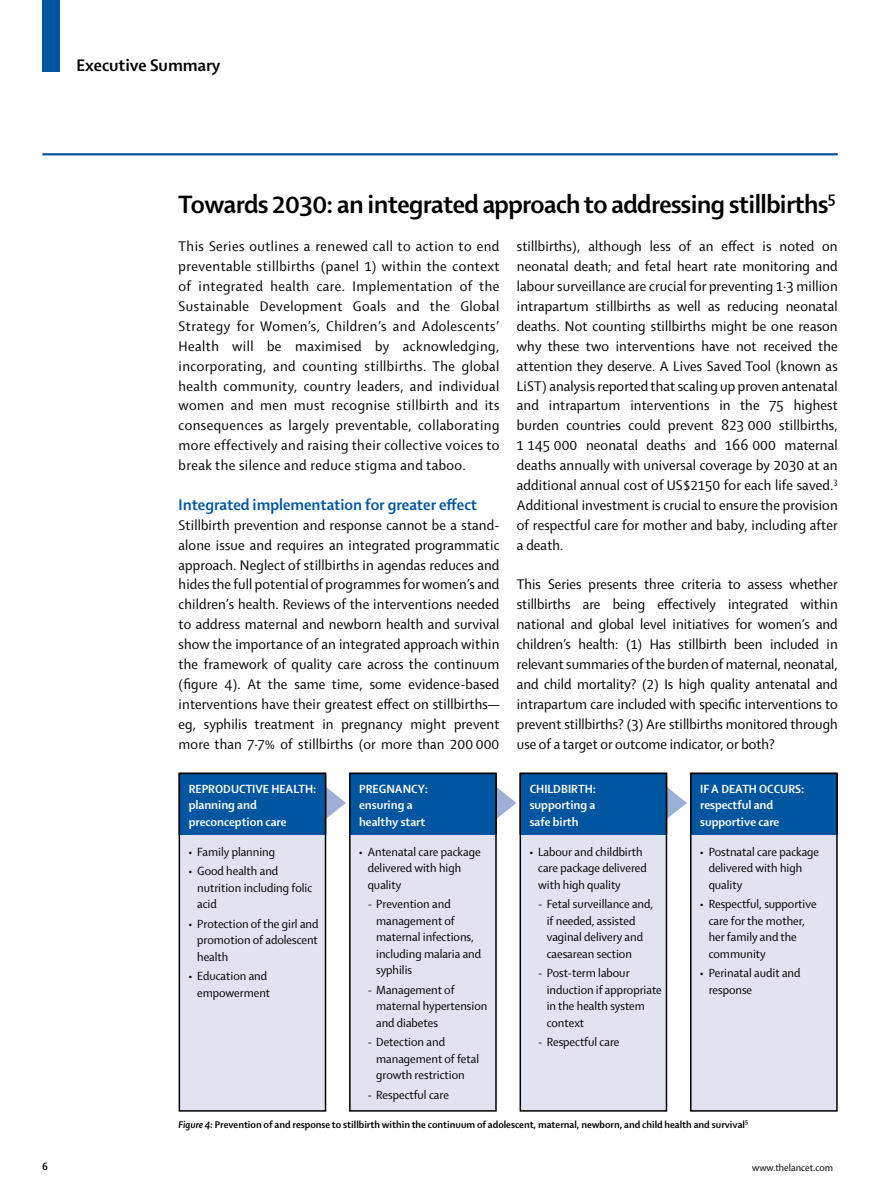
<style>
.page{position:relative;width:893px;height:1200px;background:#fff}
.page>*{position:absolute;margin:0;border:0;box-sizing:border-box;transform-origin:0 0}
.t1{font:700 27px "Shaker 2 Lancet";letter-spacing:-.02em;color:#000}
.t2{font:700 18px "Shaker 2 Lancet";color:#000}
.t3{font:700 16.5px "Shaker 2 Lancet";color:#0055a0}
.t4{font:15px/19.8px "Shaker 2 Lancet";letter-spacing:.01em;color:#000;text-align:justify}
.t5{font:12.75px/16.5px "Shaker 2 Lancet";color:#000}
.t6{font:700 12.75px/16.5px "Shaker 2 Lancet";color:#fff}
.t7{font:700 10.5px "Shaker 2 Lancet";color:#000}
.t8{font:10.5px "Shaker 2 Lancet";color:#000}
.s1{font-family:"Myriad Pro";font-size:11.7px}
.s2{font-style:italic}
</style>
<div class="page">
<hr style="left:42px;top:153px;width:796px;height:2px;background:#0055a0">
<div style="left:43px;top:0;width:17px;height:71px;background:#0055a0"></div>
<svg style="left:327px;top:788px;width:19px;height:30px"></svg>
<svg style="left:497px;top:787px;width:19px;height:31px"></svg>
<svg style="left:668px;top:788px;width:19px;height:30px"></svg>
<div style="left:178px;top:772px;width:149px;height:340px;background:#e1e3f1"></div>
<div style="left:179px;top:773px;width:146px;height:61px;background:#0055a0"></div>
<div style="left:179px;top:772px;width:147px;height:63px;border:2px solid #000"></div>
<div style="left:519px;top:772px;width:149px;height:340px;background:#e1e3f1"></div>
<div style="left:520px;top:773px;width:146px;height:61px;background:#0055a0"></div>
<div style="left:520px;top:772px;width:147px;height:63px;border:2px solid #000"></div>
<div style="left:349px;top:835px;width:148px;height:277px;background:#e1e3f1"></div>
<div style="left:350px;top:773px;width:146px;height:61px;background:#0055a0"></div>
<div style="left:349px;top:772px;width:148px;height:63px;border:2px solid #000"></div>
<div style="left:690px;top:835px;width:148px;height:277px;background:#e1e3f1"></div>
<div style="left:691px;top:773px;width:146px;height:61px;background:#0055a0"></div>
<div style="left:690px;top:772px;width:148px;height:63px;border:2px solid #000"></div>
<p class="t2" style="left:77px;top:54px;width:145px">Executive Summary</p>
<h1 class="t1" style="left:179px;top:186px;width:659px">Towards 2030: an integrated approach to addressing stillbirths<sup>5</sup></h1>
<p class="t4" style="left:179px;top:236px;width:322px">This Series outlines a renewed call to action to end preventable stillbirths (panel 1) within the context of integrated health care. Implementation of the Sustainable Development Goals and the Global Strategy for Women’s, Children’s and Adolescents’ Health will be maximised by acknowledging, incorporating, and counting stillbirths. The global health community, country leaders, and individual women and men must recognise stillbirth and its consequences as largely preventable, collaborating more effectively and raising their collective voices to break the silence and reduce stigma and taboo.</p>
<p class="t3" style="left:179px;top:493px;width:300px">Integrated implementation for greater effect</p>
<p class="t4" style="left:179px;top:514px;width:322px">Stillbirth prevention and response cannot be a stand&shy;alone issue and requires an integrated programmatic approach. Neglect of stillbirths in agendas reduces and hides the full potential of programmes for women’s and children’s health. Reviews of the interventions needed to address maternal and newborn health and survival show the importance of an integrated approach within the framework of quality care across the continuum (figure 4). At the same time, some evidence-based interventions have their greatest effect on stillbirths— eg, syphilis treatment in pregnancy might prevent more than 7.7% of stillbirths (or more than 200 000</p>
<p class="t6" style="left:189px;top:779px;width:129px">REPRODUCTIVE HEALTH: planning and preconception care</p>
<p class="t5" style="left:189px;top:842px;width:88px"><span class="s1">•</span> Family planning</p>
<p class="t5" style="left:197px;top:862px;width:117px;text-indent:-9px"><span class="s1">•</span> Good health and nutrition including folic acid</p>
<p class="t5" style="left:197px;top:914px;width:123px;text-align:justify;text-indent:-9px"><span class="s1">•</span> Protection of the girl and promotion of adolescent health</p>
<p class="t5" style="left:189px;top:967px;width:83px;text-align:right"><span class="s1">•</span> Education and empowerment</p>
<p class="t4" style="left:517px;top:236px;width:322px">stillbirths), although less of an effect is noted on neonatal death; and fetal heart rate monitoring and labour surveillance are crucial for preventing 1.3 million intrapartum stillbirths as well as reducing neonatal deaths. Not counting stillbirths might be one reason why these two interventions have not received the attention they deserve. A Lives Saved Tool (known as LiST) analysis reported that scaling up proven antenatal and intrapartum interventions in the 75 highest burden countries could prevent 823 000 stillbirths, 1 145 000 neonatal deaths and 166 000 maternal deaths annually with universal coverage by 2030 at an additional annual cost of US$2150 for each life saved.<sup>3<br></sup>Additional investment is crucial to ensure the provision of respectful care for mother and baby, including after a death.</p>
<p class="t4" style="left:517px;top:574px;width:322px">This Series presents three criteria to assess whether stillbirths are being effectively integrated within national and global level initiatives for women’s and children’s health: (1) Has stillbirth been included in relevant summaries of the burden of maternal, neonatal, and child mortality? (2) Is high quality antenatal and intrapartum care included with specific interventions to prevent stillbirths? (3) Are stillbirths monitored through use of a target or outcome indicator, or both?</p>
<p class="t6" style="left:359px;top:779px;width:70px">PREGNANCY: ensuring a healthy start</p>
<p class="t5" style="left:368px;top:842px;width:114px;text-indent:-9px"><span class="s1">•</span> Antenatal care package delivered with high quality</p>
<p class="t5" style="left:376px;top:895px;width:106px;text-indent:-9px">- Prevention and management of maternal infections, including malaria and syphilis</p>
<p class="t5" style="left:376px;top:980px;width:113px;text-indent:-9px">- Management of maternal hypertension and diabetes</p>
<p class="t5" style="left:376px;top:1033px;width:104px;text-indent:-9px">- Detection and management of fetal growth restriction</p>
<p class="t5" style="left:368px;top:1085px;width:83px">- Respectful care</p>
<p class="t6" style="left:530px;top:779px;width:68px;text-align:justify">CHILDBIRTH: supporting a safe birth</p>
<p class="t5" style="left:538px;top:842px;width:110px;text-indent:-9px"><span class="s1">•</span> Labour and childbirth care package delivered with high quality</p>
<p class="t5" style="left:547px;top:895px;width:108px;text-indent:-9px">- Fetal surveillance and, if needed, assisted vaginal delivery and caesarean section</p>
<p class="t5" style="left:547px;top:964px;width:117px;text-indent:-9px">- Post-term labour induction if appropriate in the health system context</p>
<p class="t5" style="left:538px;top:1033px;width:83px">- Respectful care</p>
<p class="t6" style="left:700px;top:779px;width:106px">IF A DEATH OCCURS: respectful and supportive care</p>
<p class="t5" style="left:709px;top:842px;width:112px;text-indent:-9px"><span class="s1">•</span> Postnatal care package delivered with high quality</p>
<p class="t5" style="left:709px;top:895px;width:109px;text-indent:-9px"><span class="s1">•</span> Respectful, supportive care for the mother, her family and the community</p>
<p class="t5" style="left:709px;top:964px;width:93px;text-indent:-9px"><span class="s1">•</span> Perinatal audit and response</p>
<p class="t7" style="left:179px;top:1117px;width:571px"><span class="s2">Figure 4:</span> Prevention of and response to stillbirth within the continuum of adolescent, maternal, newborn, and child health and survival<sup>5</sup></p>
<p class="t7" style="left:42px;top:1159px;width:7px">6</p>
<p class="t8" style="left:752px;top:1160px;width:82px">www.thelancet.com</p>
</div>
